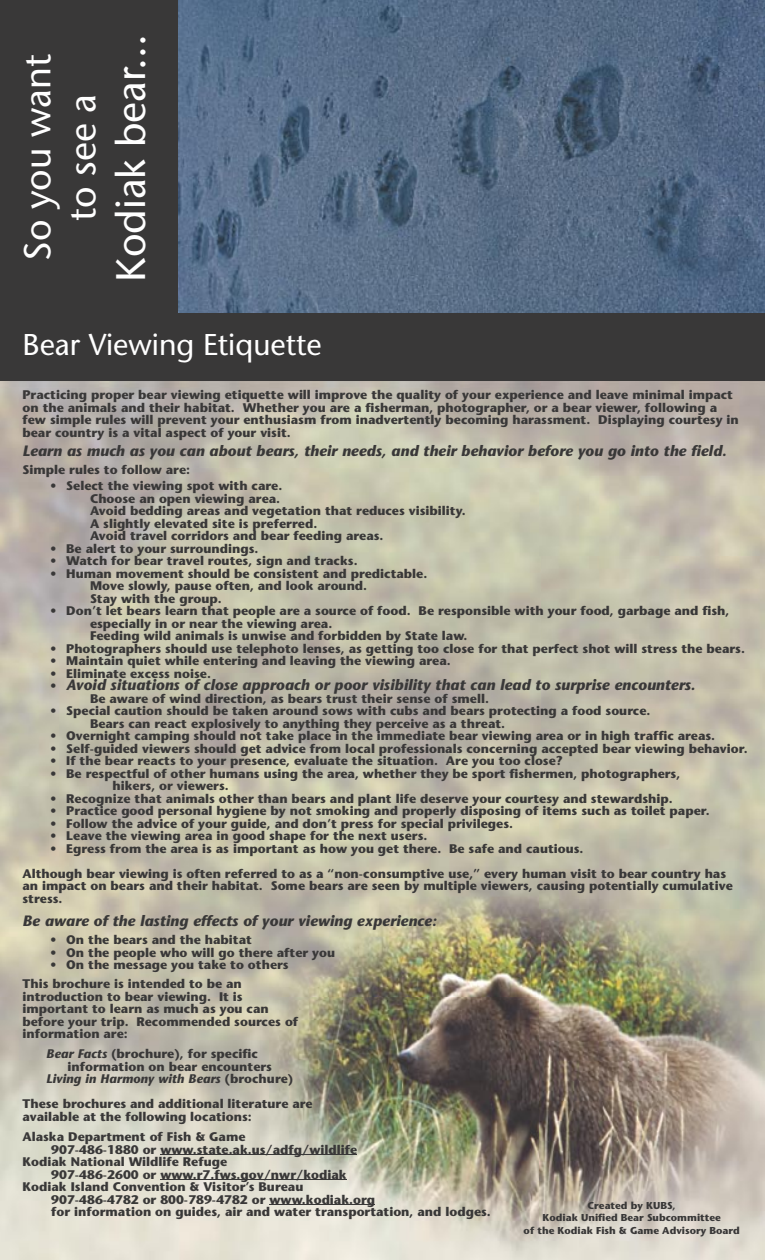
<style>
.page{position:relative;width:765px;height:1260px;background:#fff}
.page>*{position:absolute;margin:0;border:0;box-sizing:border-box;transform-origin:0 0}
.t1{font:41.25px "Stone Sans";color:#fff}
.t2{font:37.5px/45px "Stone Sans";color:#fff;text-align:center}
.t3{font:30px "Stone Sans";color:#fff}
.t4{font:italic 700 15px "Stone Sans";color:#393838}
.t5{font:700 12.5px/12.5px "Stone Sans";color:#393838}
.t6{font:italic 700 12.5px "Stone Sans";color:#393838}
.t7{font:700 10px/12.5px "Stone Sans";color:#393838;text-align:center}
.s1{font-style:normal;font-size:12.5px}
.s2{font-style:italic}
.s3{font-style:normal}
</style>
<div class="page">
<img style="left:0;top:381px;width:765px;height:879px">
<div style="left:0;top:0;width:179px;height:315px;background:#393838"></div>
<img style="left:178px;top:0;width:587px;height:313px">
<div style="left:0;top:313px;width:765px;height:68px;background:#393838"></div>
<hr style="left:160px;top:1155px;width:197px;height:1px;background:#393838">
<hr style="left:160px;top:1180px;width:187px;height:1px;background:#393838">
<hr style="left:269px;top:1205px;width:106px;height:1px;background:#393838">
<h2 class="t2" style="left:15px;top:261px;width:208px;rotate:-90deg">So you want to see a</h2>
<h1 class="t1" style="left:106px;top:282px;width:249px;rotate:-90deg">Kodiak bear...</h1>
<h3 class="t3" style="left:22px;top:327px;width:301px">Bear Viewing Etiquette</h3>
<p class="t5" style="left:22px;top:389px;width:718px">Practicing proper bear viewing etiquette will improve the quality of your experience and leave minimal impact on the animals and their habitat. Whether you are a fisherman, photographer, or a bear viewer, following a few simple rules will prevent your enthusiasm from inadvertently becoming harassment. Displaying courtesy in bear country is a vital aspect of your visit.</p>
<p class="t4" style="left:22px;top:441px;width:706px">Learn as much as you can about bears, their needs, and their behavior before you go into the field.</p>
<p class="t5" style="left:22px;top:464px;width:169px">Simple rules to follow are:</p>
<p class="t5" style="left:90px;top:480px;width:377px;text-indent:-40px">• Select the viewing spot with care.<br>Choose an open viewing area.<br>Avoid bedding areas and vegetation that reduces visibility.<br>A slightly elevated site is preferred.<br>Avoid travel corridors and bear feeding areas.</p>
<p class="t5" style="left:50px;top:542px;width:210px">• Be alert to your surroundings.</p>
<p class="t5" style="left:50px;top:555px;width:309px">• Watch for bear travel routes, sign and tracks.</p>
<p class="t5" style="left:90px;top:567px;width:339px;text-indent:-40px">• Human movement should be consistent and predictable.<br>Move slowly, pause often, and look around.<br>Stay with the group.</p>
<p class="t5" style="left:90px;top:605px;width:641px;text-indent:-40px">• Don’t let bears learn that people are a source of food. Be responsible with your food, garbage and fish, especially in or near the viewing area.<br>Feeding wild animals is unwise and forbidden by State law.</p>
<p class="t5" style="left:50px;top:642px;width:697px">• Photographers should use telephoto lenses, as getting too close for that perfect shot will stress the bears.</p>
<p class="t5" style="left:50px;top:655px;width:402px">• Maintain quiet while entering and leaving the viewing area.</p>
<p class="t5" style="left:50px;top:667px;width:163px">• Eliminate excess noise.</p>
<p class="t4" style="left:50px;top:676px;width:647px"><span class="s1">•</span> Avoid situations of close approach or poor visibility that can lead to surprise encounters.</p>
<p class="t5" style="left:90px;top:692px;width:400px">Be aware of wind direction, as bears trust their sense of smell.</p>
<p class="t5" style="left:90px;top:705px;width:562px;text-indent:-40px">• Special caution should be taken around sows with cubs and bears protecting a food source.<br>Bears can react explosively to anything they perceive as a threat.</p>
<p class="t5" style="left:50px;top:730px;width:667px">• Overnight camping should not take place in the immediate bear viewing area or in high traffic areas.</p>
<p class="t5" style="left:50px;top:742px;width:699px">• Self-guided viewers should get advice from local professionals concerning accepted bear viewing behavior.</p>
<p class="t5" style="left:50px;top:755px;width:515px">• If the bear reacts to your presence, evaluate the situation. Are you too close?</p>
<p class="t5" style="left:112px;top:767px;width:569px;text-indent:-62px">• Be respectful of other humans using the area, whether they be sport fishermen, photographers, hikers, or viewers.</p>
<p class="t5" style="left:50px;top:792px;width:624px">• Recognize that animals other than bears and plant life deserve your courtesy and stewardship.</p>
<p class="t5" style="left:50px;top:805px;width:661px">• Practice good personal hygiene by not smoking and properly disposing of items such as toilet paper.</p>
<p class="t5" style="left:50px;top:817px;width:465px">• Follow the advice of your guide, and don’t press for special privileges.</p>
<p class="t5" style="left:50px;top:830px;width:379px">• Leave the viewing area in good shape for the next users.</p>
<p class="t5" style="left:22px;top:836px;width:705px;line-height:25px;text-indent:28px">• Egress from the area is as important as how you get there. Be safe and cautious.<br>Although bear viewing is often referred to as a “non-consumptive use,” every human visit to bear country has</p>
<p class="t5" style="left:22px;top:880px;width:712px">an impact on bears and their habitat. Some bears are seen by multiple viewers, causing potentially cumulative stress.</p>
<p class="t4" style="left:22px;top:912px;width:416px">Be aware of the lasting effects of your viewing experience:</p>
<p class="t5" style="left:50px;top:934px;width:203px">• On the bears and the habitat</p>
<p class="t5" style="left:50px;top:946px;width:287px">• On the people who will go there after you</p>
<p class="t5" style="left:22px;top:955px;width:268px;line-height:19px;text-indent:28px">• On the message you take to others<br>This brochure is intended to be an</p>
<p class="t5" style="left:22px;top:990px;width:277px">introduction to bear viewing. It is important to learn as much as you can before your trip. Recommended sources of information are:</p>
<p class="t5" style="left:46px;top:1048px;width:213px"><span class="s2">Bear Facts</span> (brochure), for specific</p>
<p class="t5" style="left:68px;top:1060px;width:206px">information on bear encounters</p>
<p class="t6" style="left:46px;top:1071px;width:249px">Living in Harmony with Bears <span class="s3">(brochure)</span></p>
<p class="t5" style="left:22px;top:1098px;width:292px">These brochures and additional literature are available at the following locations:</p>
<p class="t5" style="left:22px;top:1131px;width:225px">Alaska Department of Fish &amp; Game</p>
<p class="t5" style="left:51px;top:1143px;width:308px">907-486-1880 or www.state.ak.us/adfg/wildlife</p>
<p class="t5" style="left:22px;top:1156px;width:206px">Kodiak National Wildlife Refuge</p>
<p class="t5" style="left:51px;top:1168px;width:297px">907-486-2600 or www.r7.fws.gov/nwr/kodiak</p>
<p class="t5" style="left:22px;top:1181px;width:282px">Kodiak Island Convention &amp; Visitor’s Bureau</p>
<p class="t5" style="left:51px;top:1193px;width:325px">907-486-4782 or 800-789-4782 or www.kodiak.org</p>
<p class="t5" style="left:51px;top:1206px;width:441px">for information on guides, air and water transportation, and lodges.</p>
<p class="t7" style="left:524px;top:1199px;width:218px">Created by KUBS,<br>Kodiak Unified Bear Subcommittee<br>of the Kodiak Fish &amp; Game Advisory Board</p>
</div>
